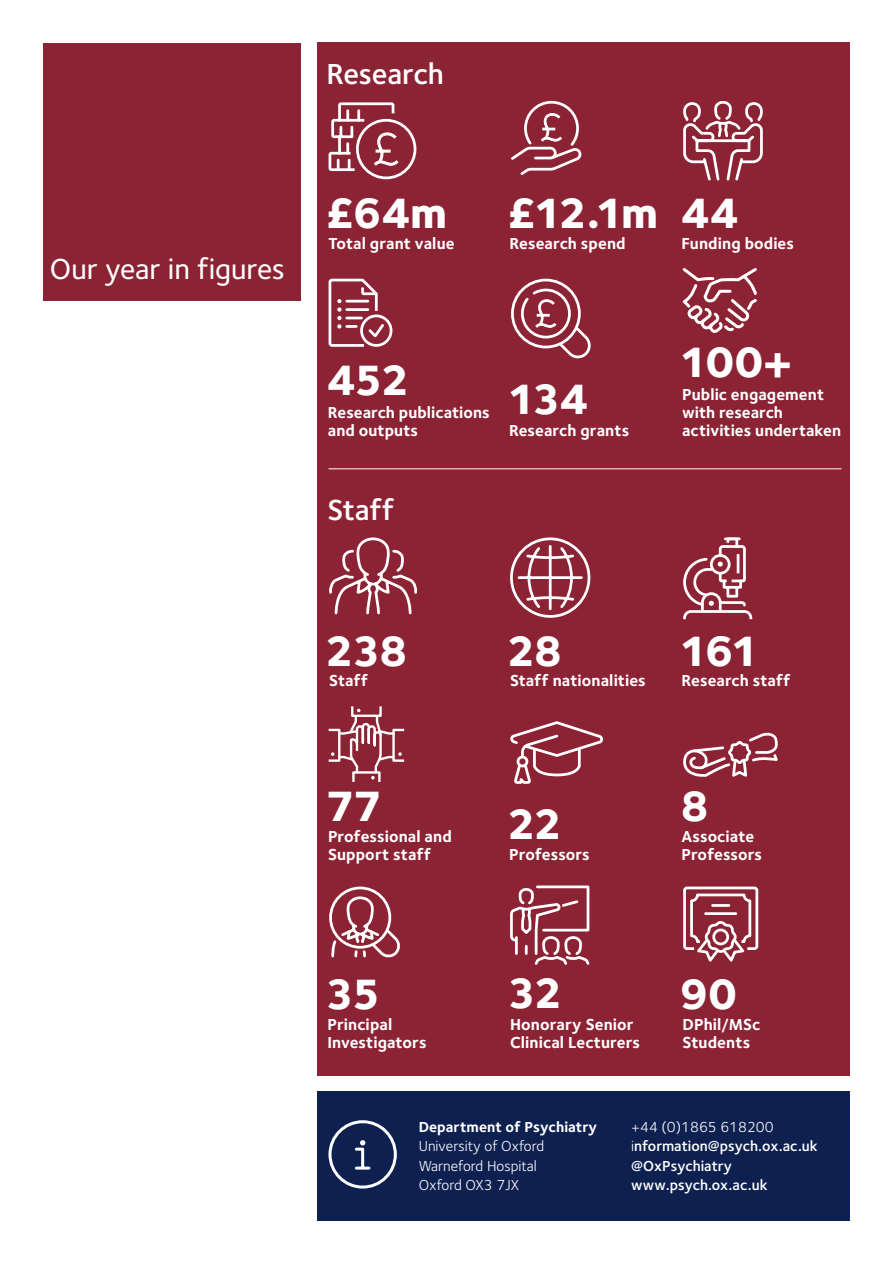
<style>
.page{position:relative;width:893px;height:1263px;background:#fff}
.page>*{position:absolute;margin:0;border:0;box-sizing:border-box;transform-origin:0 0}
.t1{font:800 43.95px "Foundry Sterling";letter-spacing:-.045em;color:#fff}
.t2{font:500 30px "Foundry Sterling";letter-spacing:-.005em;color:#fff}
.t3{font:600 30px "Foundry Sterling";letter-spacing:-.01em;color:#fff}
.t4{font:700 16.5px/17.9px "Foundry Sterling";letter-spacing:.005em;color:#fff}
.t5{font:15px "Foundry Sterling";color:#fff}
.t6{font:600 15px "Foundry Sterling";color:#fff}
.t7{font:700 15px "Foundry Sterling";color:#fff}
.s1{font-weight:400}
</style>
<div class="page">
<div style="left:317px;top:1091px;width:533px;height:129px;background:#0e2050"></div>
<svg style="left:328px;top:1120px;width:69px;height:69px"></svg>
<div style="left:317px;top:43px;width:533px;height:1033px;background:#8c2334"></div>
<svg style="left:329px;top:537px;width:88px;height:78px"></svg>
<svg style="left:510px;top:537px;width:81px;height:81px"></svg>
<svg style="left:683px;top:886px;width:76px;height:76px"></svg>
<svg style="left:683px;top:537px;width:70px;height:83px"></svg>
<div style="left:329px;top:886px;width:62px;height:63px;border:3px solid #fff;border-radius:50%"></div>
<svg style="left:330px;top:895px;width:70px;height:63px"></svg>
<svg style="left:510px;top:885px;width:80px;height:80px"></svg>
<svg style="left:331px;top:709px;width:71px;height:70px"></svg>
<svg style="left:511px;top:721px;width:91px;height:63px"></svg>
<svg style="left:683px;top:732px;width:95px;height:45px"></svg>
<div style="left:356px;top:119px;width:60px;height:60px;border:3px solid #fff;border-radius:50%"></div>
<svg style="left:328px;top:102px;width:71px;height:70px"></svg>
<svg style="left:511px;top:100px;width:71px;height:75px"></svg>
<div style="left:511px;top:279px;width:70px;height:69px;border:3px solid #fff;border-radius:50%"></div>
<svg style="left:520px;top:287px;width:71px;height:72px"></svg>
<svg style="left:683px;top:100px;width:80px;height:81px"></svg>
<svg style="left:328px;top:278px;width:65px;height:69px"></svg>
<div style="left:43px;top:43px;width:257px;height:257px;background:#8c2334"></div>
<hr style="left:328px;top:468px;width:513px;height:1px;background:#fff">
<svg style="left:682px;top:268px;width:75px;height:65px"></svg>
<p class="t3" style="left:326px;top:56px;width:119px">Research</p>
<p class="t2" style="left:50px;top:251px;width:236px">Our year in figures</p>
<p class="t1" style="left:325px;top:186px;width:123px">£64m</p>
<p class="t4" style="left:328px;top:234px;width:128px">Total grant value</p>
<p class="t1" style="left:507px;top:186px;width:152px">£12.1m</p>
<p class="t4" style="left:510px;top:234px;width:118px">Research spend</p>
<p class="t1" style="left:680px;top:186px;width:59px">44</p>
<p class="t4" style="left:682px;top:234px;width:114px">Funding bodies</p>
<p class="t1" style="left:326px;top:353px;width:84px">452</p>
<p class="t4" style="left:328px;top:403px;width:163px">Research publications and outputs</p>
<p class="t1" style="left:507px;top:372px;width:82px">134</p>
<p class="t4" style="left:509px;top:421px;width:122px">Research grants</p>
<p class="t3" style="left:328px;top:492px;width:68px">Staff</p>
<p class="t1" style="left:679px;top:335px;width:115px">100+</p>
<p class="t4" style="left:682px;top:385px;width:160px">Public engagement with research activities undertaken</p>
<p class="t1" style="left:324px;top:624px;width:85px">238</p>
<p class="t4" style="left:329px;top:671px;width:40px">Staff</p>
<p class="t1" style="left:325px;top:779px;width:58px">77</p>
<p class="t4" style="left:328px;top:828px;width:125px">Professional and<br>Support staff</p>
<p class="t1" style="left:325px;top:967px;width:57px">35</p>
<p class="t4" style="left:327px;top:1015px;width:101px">Principal<br>Investigators</p>
<p class="t1" style="left:506px;top:624px;width:58px">28</p>
<p class="t4" style="left:510px;top:671px;width:137px">Staff nationalities</p>
<p class="t1" style="left:679px;top:624px;width:82px">161</p>
<p class="t4" style="left:681px;top:671px;width:111px">Research staff</p>
<p class="t1" style="left:506px;top:797px;width:57px">22</p>
<p class="t4" style="left:509px;top:845px;width:82px">Professors</p>
<p class="t1" style="left:680px;top:779px;width:31px">8</p>
<p class="t4" style="left:681px;top:828px;width:82px">Associate<br>Professors</p>
<p class="t1" style="left:507px;top:966px;width:57px">32</p>
<p class="t4" style="left:510px;top:1016px;width:132px">Honorary Senior<br>Clinical Lecturers</p>
<p class="t1" style="left:679px;top:967px;width:59px">90</p>
<p class="t4" style="left:682px;top:1015px;width:79px">DPhil/MSc<br>Students</p>
<p class="t7" style="left:419px;top:1118px;width:180px">Department of Psychiatry</p>
<p class="t5" style="left:419px;top:1137px;width:127px">University of Oxford</p>
<p class="t5" style="left:419px;top:1157px;width:119px">Warneford Hospital</p>
<p class="t5" style="left:419px;top:1176px;width:102px">Oxford OX3 7JX</p>
<p class="t5" style="left:631px;top:1118px;width:144px">+44 (0)1865 618200</p>
<p class="t6" style="left:631px;top:1137px;width:188px"><span class="s1">i</span>nformation@psych.ox.ac.uk</p>
<p class="t6" style="left:631px;top:1157px;width:102px">@OxPsychiatry</p>
<p class="t6" style="left:631px;top:1176px;width:138px">www.psych.ox.ac.uk</p>
</div>
